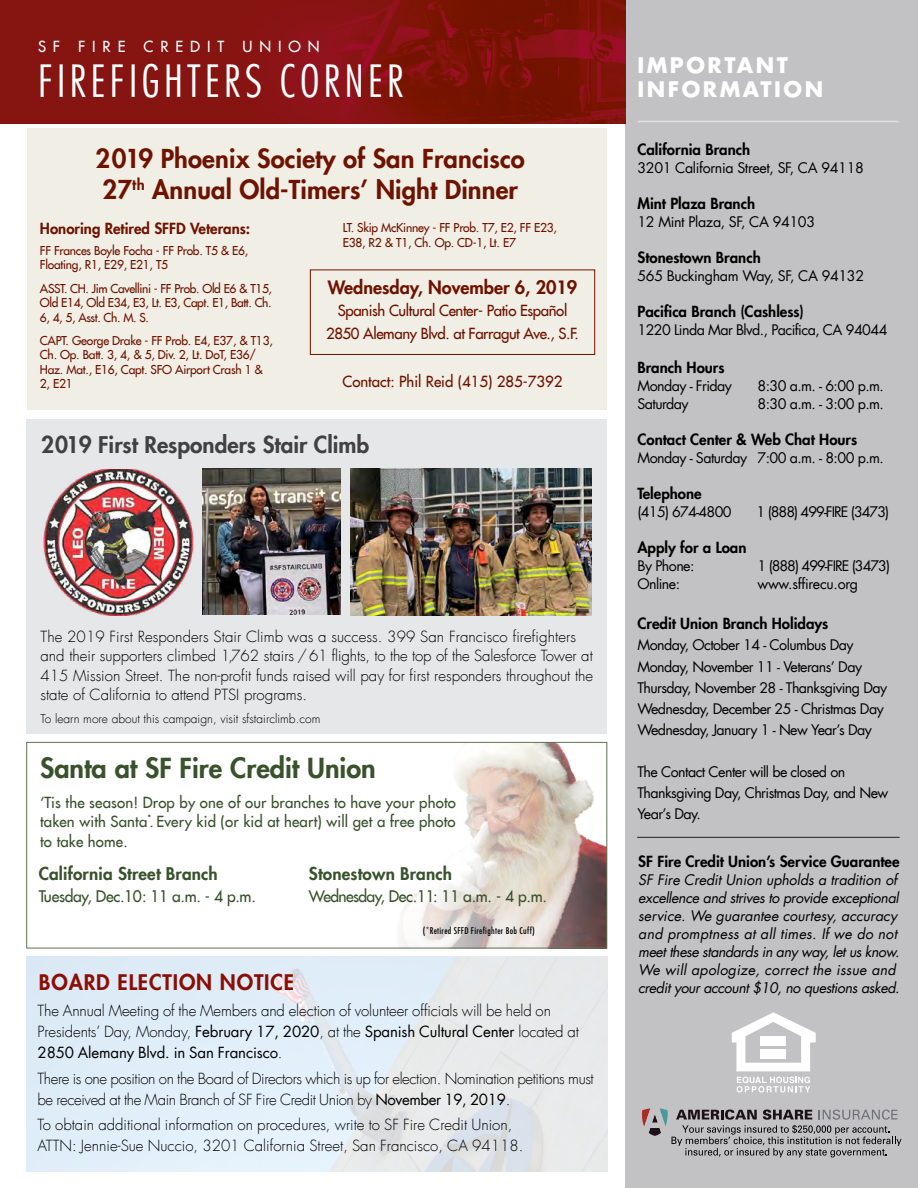
<style>
.page{position:relative;width:918px;height:1188px;background:#fff}
.page>*{position:absolute;margin:0;border:0;box-sizing:border-box;transform-origin:0 0}
.t1{font:300 condensed 43.5px "Futura LT";letter-spacing:.1em;color:#fff}
.t2{font:800 27px "Futura LT";color:#38522c}
.t3{font:800 25.5px/30.8px "Futura LT";letter-spacing:.005em;color:#6f1200}
.t4{font:800 22.5px "Futura LT";color:#414042}
.t5{font:700 21px/24px "Futura LT";letter-spacing:.12em;color:#fff}
.t6{font:800 21px "Futura LT";letter-spacing:.04em;color:#8b0e04}
.t7{font:800 18px "Futura LT";color:#6f1200}
.t8{font:800 17.1px "Futura LT";letter-spacing:.01em;color:#38522c}
.t9{font:15.6px "Futura LT";letter-spacing:-.04em;color:#38522c}
.t10{font:15.6px "Futura LT";letter-spacing:-.02em;color:#38522c}
.t11{font:300 15px/19.5px "Futura LT";color:#000}
.t12{font:800 15px "Futura LT";color:#000}
.t13{font:300 15px/21px "Futura LT";letter-spacing:-.025em;color:#000}
.t14{font:15px/19.5px "Futura LT";letter-spacing:.01em;color:#38522c;text-align:justify}
.t15{font:15px/23.2px "Futura LT";letter-spacing:-.025em;color:#6f1200;text-align:center}
.t16{font:15px "Futura LT";color:#6f1200}
.t17{font:800 15px "Futura LT";color:#6f1200}
.t18{font:15px "Futura LT";letter-spacing:.46em;color:#fff}
.t19{font:14.25px/21px "Futura LT";letter-spacing:-.04em;color:#000}
.t20{font:italic 14.25px/18px "Futura LT";letter-spacing:-.005em;color:#000}
.t21{font:14.25px "Futura LT";letter-spacing:-.07em;color:#000}
.t22{font:14.25px "Futura LT";letter-spacing:-.02em;color:#000}
.t23{font:12px/14.4px "Futura LT";letter-spacing:-.02em;color:#6f1200}
.t24{font:300 12px "Futura LT";color:#000}
.t25{font:500 condensed 9px "Futura";letter-spacing:.03em;color:#000}
.s1{font-weight:400}
</style>
<div class="page">
<div style="left:626px;top:0;width:292px;height:1188px;background:#c2c2c4"></div>
<hr style="left:917px;top:0;width:1px;height:156px;background:#ab0635">
<img style="left:917px;top:0;width:1px;height:154px">
<div style="left:27px;top:129px;width:580px;height:281px;background:#f0eee5"></div>
<img style="left:0;top:0;width:625px;height:123px">
<svg style="left:642px;top:1108px;width:260px;height:49px"></svg>
<hr style="left:638px;top:121px;width:261px;height:1px;background:#fff">
<hr style="left:637px;top:837px;width:263px;height:1px;background:#000">
<svg style="left:737px;top:1077px;width:73px;height:16px"></svg>
<svg style="left:732px;top:1012px;width:84px;height:59px"></svg>
<div style="left:760px;top:1036px;width:26px;height:10px;background:#fff"></div>
<div style="left:760px;top:1050px;width:26px;height:9px;background:#fff"></div>
<div style="left:27px;top:419px;width:580px;height:315px;background:#e6e7e8"></div>
<img style="left:401px;top:744px;width:204px;height:202px">
<div style="left:27px;top:742px;width:580px;height:206px;border:1px solid #38522c"></div>
<div style="left:310px;top:270px;width:285px;height:85px;border:1px solid #6f1200"></div>
<img style="left:351px;top:468px;width:240px;height:147px">
<img style="left:202px;top:468px;width:138px;height:147px">
<img style="left:43px;top:469px;width:151px;height:147px">
<p class="t18" style="left:38px;top:37px;width:283px">SF FIRE CREDIT UNION</p>
<h1 class="t1" style="left:38px;top:55px;width:367px">FIREFIGHTERS CORNER</h1>
<h3 class="t3" style="left:96px;top:143px;width:431px">2019 Phoenix Society of San Francisco<br>27<sup>th</sup> Annual Old-Timers’ Night Dinner</h3>
<p class="t17" style="left:40px;top:218px;width:212px">Honoring Retired SFFD Veterans:</p>
<p class="t23" style="left:40px;top:243px;width:210px">FF Frances Boyle Focha - FF Prob. T5 &amp; E6,<br>Floating, R1, E29, E21, T5</p>
<p class="t23" style="left:40px;top:281px;width:234px;text-align:justify">ASST. CH. Jim Cavellini - FF Prob. Old E6 &amp; T15, Old E14, Old E34, E3, Lt. E3, Capt. E1, Batt. Ch.<br>6, 4, 5, Asst. Ch. M. S.</p>
<p class="t23" style="left:40px;top:333px;width:234px">CAPT. George Drake - FF Prob. E4, E37, &amp; T13,<br>Ch. Op. Batt. 3, 4, &amp; 5, Div. 2, Lt. DoT, E36/<br>Haz. Mat., E16, Capt. SFO Airport Crash 1 &amp;<br>2, E21</p>
<p class="t23" style="left:343px;top:220px;width:216px">LT. Skip McKinney - FF Prob. T7, E2, FF E23,<br>E38, R2 &amp; T1, Ch. Op. CD-1, Lt. E7</p>
<p class="t7" style="left:328px;top:276px;width:251px">Wednesday, November 6, 2019</p>
<p class="t15" style="left:326px;top:299px;width:254px">Spanish Cultural Center- Patio Español<br>2850 Alemany Blvd. at Farragut Ave., S.F.</p>
<p class="t16" style="left:342px;top:372px;width:222px">Contact: Phil Reid (415) 285-7392</p>
<h3 class="t4" style="left:41px;top:429px;width:329px">2019 First Responders Stair Climb</h3>
<p class="t11" style="left:41px;top:627px;width:554px">The 2019 First Responders Stair Climb was a success. 399 San Francisco firefighters and their supporters climbed 1,762 stairs / 61 flights, to the top of the Salesforce Tower at 415 Mission Street. The non-profit funds raised will pay for first responders throughout the state of California to attend PTSI programs.</p>
<p class="t24" style="left:41px;top:711px;width:281px">To learn more about this campaign, visit sfstairclimb.com</p>
<h2 class="t2" style="left:40px;top:750px;width:337px">Santa at SF Fire Credit Union</h2>
<p class="t14" style="left:40px;top:792px;width:417px">‘Tis the season! Drop by one of our branches to have your photo taken with Santa<sup>*</sup>. Every kid (or kid at heart) will get a free photo to take home.</p>
<p class="t8" style="left:39px;top:863px;width:181px">California Street Branch</p>
<p class="t10" style="left:39px;top:886px;width:219px">Tuesday, Dec.10: 11 a.m. - 4 p.m.</p>
<h3 class="t6" style="left:39px;top:968px;width:257px">BOARD ELECTION NOTICE</h3>
<p class="t8" style="left:309px;top:863px;width:145px">Stonestown Branch</p>
<p class="t9" style="left:309px;top:886px;width:240px">Wednesday, Dec.11: 11 a.m. - 4 p.m.</p>
<p class="t25" style="left:423px;top:925px;width:113px">(*Retired SFFD Firefighter Bob Cuff)</p>
<p class="t11" style="left:38px;top:1001px;width:543px;line-height:21px">The Annual Meeting of the Members and election of volunteer officials will be held on<br>Presidents’ Day, Monday, <span class="s1">February 17, 2020</span>, at the <span class="s1">Spanish Cultural Center</span> located at<br><span class="s1">2850 Alemany Blvd. in San Francisco</span>.</p>
<p class="t13" style="left:38px;top:1068px;width:558px">There is one position on the Board of Directors which is up for election. Nomination petitions must be received at the Main Branch of SF Fire Credit Union by <span class="s1">November 19, 2019</span>.</p>
<p class="t11" style="left:38px;top:1115px;width:487px;line-height:21px">To obtain additional information on procedures, write to SF Fire Credit Union,<br>ATTN: Jennie-Sue Nuccio, 3201 California Street, San Francisco, CA 94118.</p>
<h3 class="t5" style="left:638px;top:52px;width:187px">IMPORTANT<br>INFORMATION</h3>
<p class="t12" style="left:638px;top:140px;width:114px">California Branch</p>
<p class="t19" style="left:638px;top:158px;width:228px">3201 California Street, SF, CA 94118</p>
<p class="t12" style="left:638px;top:194px;width:119px">Mint Plaza Branch</p>
<p class="t19" style="left:638px;top:212px;width:179px">12 Mint Plaza, SF, CA 94103</p>
<p class="t12" style="left:638px;top:248px;width:125px">Stonestown Branch</p>
<p class="t19" style="left:638px;top:266px;width:228px">565 Buckingham Way, SF, CA 94132</p>
<p class="t12" style="left:638px;top:302px;width:168px">Pacifica Branch (Cashless)</p>
<p class="t19" style="left:638px;top:320px;width:251px">1220 Linda Mar Blvd., Pacifica, CA 94044</p>
<p class="t12" style="left:638px;top:357px;width:89px">Branch Hours</p>
<p class="t19" style="left:638px;top:375px;width:96px">Monday - Friday</p>
<p class="t19" style="left:757px;top:375px;width:128px">8:30 a.m. - 6:00 p.m.</p>
<p class="t19" style="left:638px;top:393px;width:53px">Saturday</p>
<p class="t19" style="left:757px;top:393px;width:128px">8:30 a.m. - 3:00 p.m.</p>
<p class="t12" style="left:638px;top:429px;width:221px">Contact Center &amp; Web Chat Hours</p>
<p class="t19" style="left:638px;top:447px;width:248px">Monday - Saturday 7:00 a.m. - 8:00 p.m.</p>
<p class="t12" style="left:638px;top:483px;width:66px">Telephone</p>
<p class="t19" style="left:638px;top:501px;width:96px">(415) 674-4800</p>
<p class="t21" style="left:757px;top:503px;width:134px">1 (888) 499-FIRE (3473)</p>
<p class="t12" style="left:638px;top:537px;width:111px">Apply for a Loan</p>
<p class="t19" style="left:638px;top:555px;width:59px">By Phone:</p>
<p class="t21" style="left:757px;top:557px;width:134px">1 (888) 499-FIRE (3473)</p>
<p class="t19" style="left:638px;top:573px;width:44px">Online:</p>
<p class="t22" style="left:757px;top:575px;width:102px">www.sffirecu.org</p>
<p class="t12" style="left:638px;top:614px;width:192px">Credit Union Branch Holidays</p>
<p class="t19" style="left:638px;top:635px;width:251px">Monday, October 14 - Columbus Day Monday, November 11 - Veterans’ Day Thursday, November 28 - Thanksgiving Day Wednesday, December 25 - Christmas Day Wednesday, January 1 - New Year’s Day</p>
<p class="t19" style="left:638px;top:761px;width:252px">The Contact Center will be closed on<br>Thanksgiving Day, Christmas Day, and New<br>Year’s Day.</p>
<p class="t12" style="left:638px;top:852px;width:263px">SF Fire Credit Union’s Service Guarantee</p>
<p class="t20" style="left:638px;top:871px;width:263px">SF Fire Credit Union upholds a tradition of excellence and strives to provide exceptional service. We guarantee courtesy, accuracy and promptness at all times. If we do not meet these standards in any way, let us know.<br>We will apologize, correct the issue and credit your account $10, no questions asked.</p>
</div>
